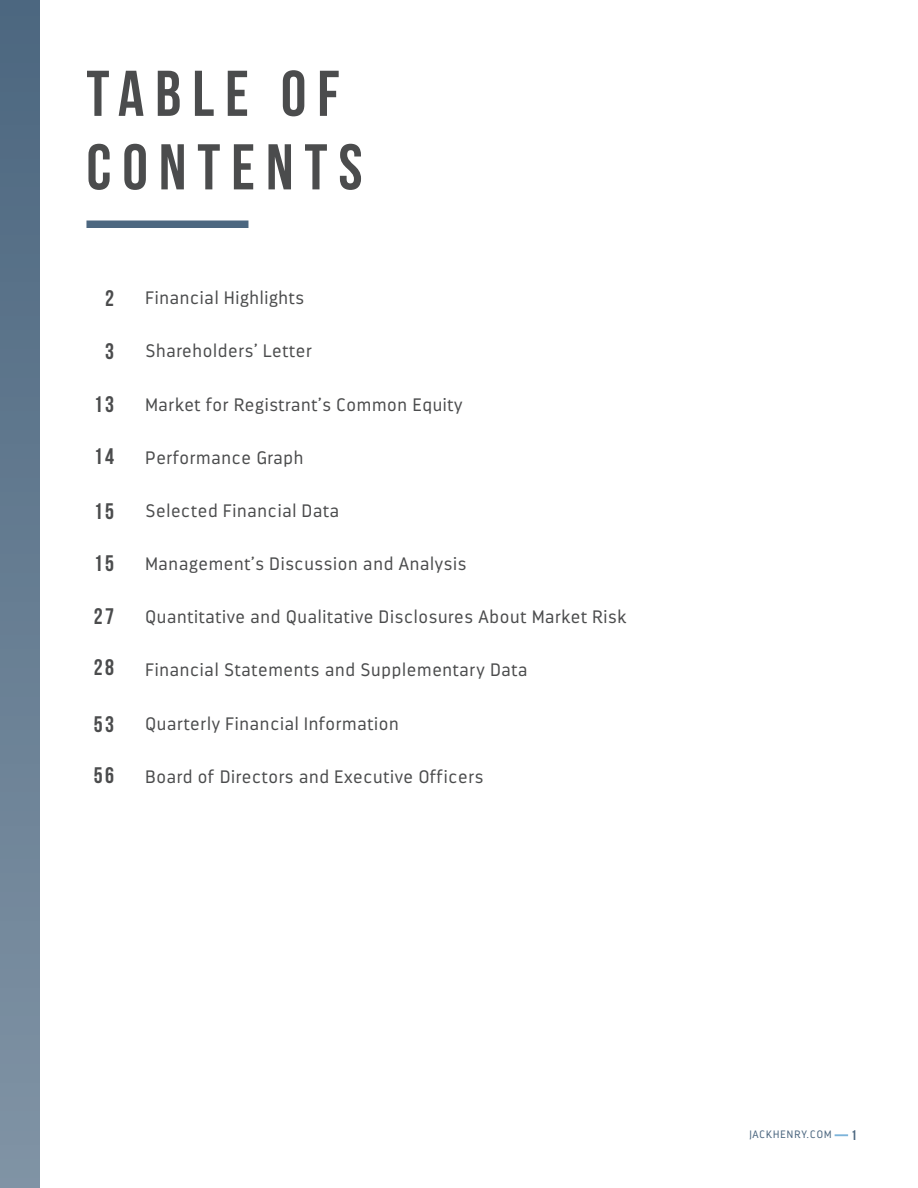
<style>
.page{position:relative;width:918px;height:1188px;background:#fff}
.page>*{position:absolute;margin:0;border:0;box-sizing:border-box;transform-origin:0 0}
.t1{font:700 64.5px/73.5px "Bebas Neue";letter-spacing:.17em;color:#4b4c4d}
.t2{font:700 22.5px "Bebas Neue";letter-spacing:.1em;color:#4b4c4d}
.t3{font:300 18px "Darwin";letter-spacing:.04em;color:#4b4c4d}
.t4{font:700 14.1px "Bebas Neue";color:#4c6780}
.t5{font:300 10.65px "Darwin";letter-spacing:.11em;color:#4c6780}
</style>
<div class="page">
<svg style="left:835px;top:1134px;width:13px;height:2px"></svg>
<div style="left:0;top:0;width:40px;height:1188px;background:linear-gradient(to bottom,#4c6780,#8093a5)"></div>
<div style="left:86px;top:220px;width:162px;height:8px;background:#4c6780"></div>
<h1 class="t1" style="left:86px;top:56px;width:278px">TABLE OF<br>CONTENTS</h1>
<p class="t2" style="left:105px;top:286px;width:10px">2</p>
<p class="t2" style="left:105px;top:339px;width:10px">3</p>
<p class="t2" style="left:94px;top:392px;width:22px">13</p>
<p class="t2" style="left:94px;top:444px;width:22px">14</p>
<p class="t2" style="left:94px;top:498px;width:22px">15</p>
<p class="t2" style="left:94px;top:551px;width:22px">15</p>
<p class="t2" style="left:94px;top:604px;width:22px">27</p>
<p class="t2" style="left:94px;top:655px;width:22px">28</p>
<p class="t2" style="left:94px;top:712px;width:22px">53</p>
<p class="t2" style="left:94px;top:763px;width:22px">56</p>
<p class="t3" style="left:146px;top:287px;width:160px">Financial Highlights</p>
<p class="t3" style="left:146px;top:341px;width:168px">Shareholders’ Letter</p>
<p class="t3" style="left:146px;top:394px;width:319px">Market for Registrant’s Common Equity</p>
<p class="t3" style="left:146px;top:447px;width:159px">Performance Graph</p>
<p class="t3" style="left:146px;top:500px;width:195px">Selected Financial Data</p>
<p class="t3" style="left:146px;top:553px;width:322px">Management’s Discussion and Analysis</p>
<p class="t3" style="left:146px;top:606px;width:482px">Quantitative and Qualitative Disclosures About Market Risk</p>
<p class="t3" style="left:146px;top:660px;width:383px">Financial Statements and Supplementary Data</p>
<p class="t3" style="left:146px;top:713px;width:255px">Quarterly Financial Information</p>
<p class="t3" style="left:146px;top:766px;width:339px">Board of Directors and Executive Officers</p>
<p class="t5" style="left:749px;top:1128px;width:85px">JACKHENRY.COM</p>
<p class="t4" style="left:851px;top:1127px;width:7px">1</p>
</div>
